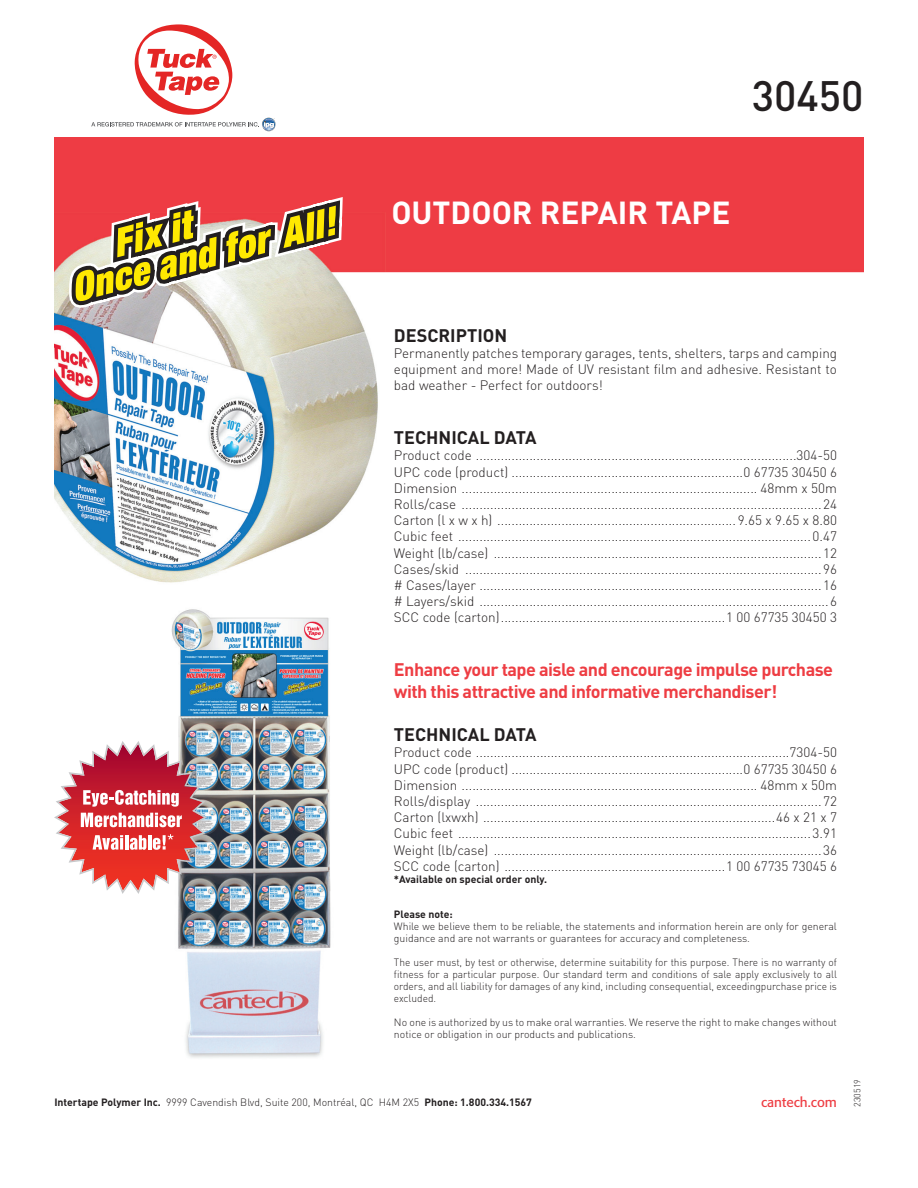
<style>
.page{position:relative;width:918px;height:1188px;background:#fff}
.page>*{position:absolute;margin:0;border:0;box-sizing:border-box;transform-origin:0 0}
.t1{font:500 42px "DIN";color:#231f20}
.t2{font:700 31.5px "DIN";color:#fff}
.t3{font:700 18px/21.6px "DIN";letter-spacing:-.03em;color:#ee3d43}
.t4{font:700 18px "DIN";color:#231f20}
.t5{font:300 13.5px/16.2px "DIN";color:#231f20;text-align:justify}
.t6{font:13.5px "Formata";color:#ee3d43}
.t7{font:300 10.5px/12px "DIN";color:#231f20}
.t8{font:700 10.5px "DIN";color:#231f20}
.t9{font:300 9px "DIN";color:#231f20}
.s1{font-weight:700}
</style>
<div class="page">
<img style="left:54px;top:137px;width:810px;height:446px">
<svg style="left:91px;top:24px;width:185px;height:107px"></svg>
<img style="left:171px;top:609px;width:160px;height:449px">
<svg style="left:54px;top:741px;width:153px;height:153px"></svg>
<svg style="left:69px;top:197px;width:274px;height:111px;background:#c59970"></svg>
<h1 class="t1" style="left:752px;top:69px;width:113px">30450</h1>
<h2 class="t2" style="left:391px;top:192px;width:341px">OUTDOOR REPAIR TAPE</h2>
<h3 class="t4" style="left:394px;top:323px;width:115px">DESCRIPTION</h3>
<p class="t5" style="left:394px;top:345px;width:445px">Permanently patches temporary garages, tents, shelters, tarps and camping equipment and more! Made of UV resistant film and adhesive. Resistant to bad weather - Perfect for outdoors!</p>
<h3 class="t4" style="left:394px;top:426px;width:144px">TECHNICAL DATA</h3>
<p class="t5" style="left:394px;top:447px;width:445px">Product code ..........................................................................................304-50<br>UPC code (product) .................................................................0 67735 30450 6<br>Dimension ................................................................................... 48mm x 50m Rolls/case .....................................................................................................24<br>Carton (l x w x h) ...................................................................9.65 x 9.65 x 8.80<br>Cubic feet ...................................................................................................0.47<br>Weight (lb/case) ............................................................................................12<br>Cases/skid ....................................................................................................96 # Cases/layer ................................................................................................16 # Layers/skid ..................................................................................................6<br>SCC code (carton)...............................................................1 00 67735 30450 3</p>
<h3 class="t3" style="left:394px;top:658px;width:441px">Enhance your tape aisle and encourage impulse purchase with this attractive and informative merchandiser!</h3>
<h3 class="t4" style="left:394px;top:723px;width:144px">TECHNICAL DATA</h3>
<p class="t5" style="left:394px;top:744px;width:445px">Product code ........................................................................................7304-50<br>UPC code (product) .................................................................0 67735 30450 6<br>Dimension ................................................................................... 48mm x 50m Rolls/display .................................................................................................72<br>Carton (lxwxh) ..................................................................................46 x 21 x 7<br>Cubic feet ...................................................................................................3.91<br>Weight (lb/case) ............................................................................................36<br>SCC code (carton) ..............................................................1 00 67735 73045 6</p>
<p class="t8" style="left:394px;top:873px;width:155px">*Available on special order only.</p>
<p class="t8" style="left:394px;top:907px;width:60px">Please note:</p>
<p class="t7" style="left:394px;top:920px;width:445px">While we believe them to be reliable, the statements and information herein are only for general guidance and are not warrants or guarantees for accuracy and completeness.</p>
<p class="t7" style="left:394px;top:956px;width:445px;text-align:justify">The user must, by test or otherwise, determine suitability for this purpose. There is no warranty of fitness for a particular purpose. Our standard term and conditions of sale apply exclusively to all orders, and all liability for damages of any kind, including consequential, exceedingpurchase price is excluded.</p>
<p class="t7" style="left:394px;top:1016px;width:445px">No one is authorized by us to make oral warranties. We reserve the right to make changes without notice or obligation in our products and publications.</p>
<p class="t7" style="left:54px;top:1096px;width:479px"><span class="s1">Intertape Polymer Inc.</span> 9999 Cavendish Blvd, Suite 200, Montréal, QC H4M 2X5 <span class="s1">Phone: 1.800.334.1567</span></p>
<p class="t6" style="left:761px;top:1094px;width:77px">cantech.com</p>
<p class="t9" style="left:852px;top:1107px;width:29px;rotate:-90deg">230519</p>
</div>
